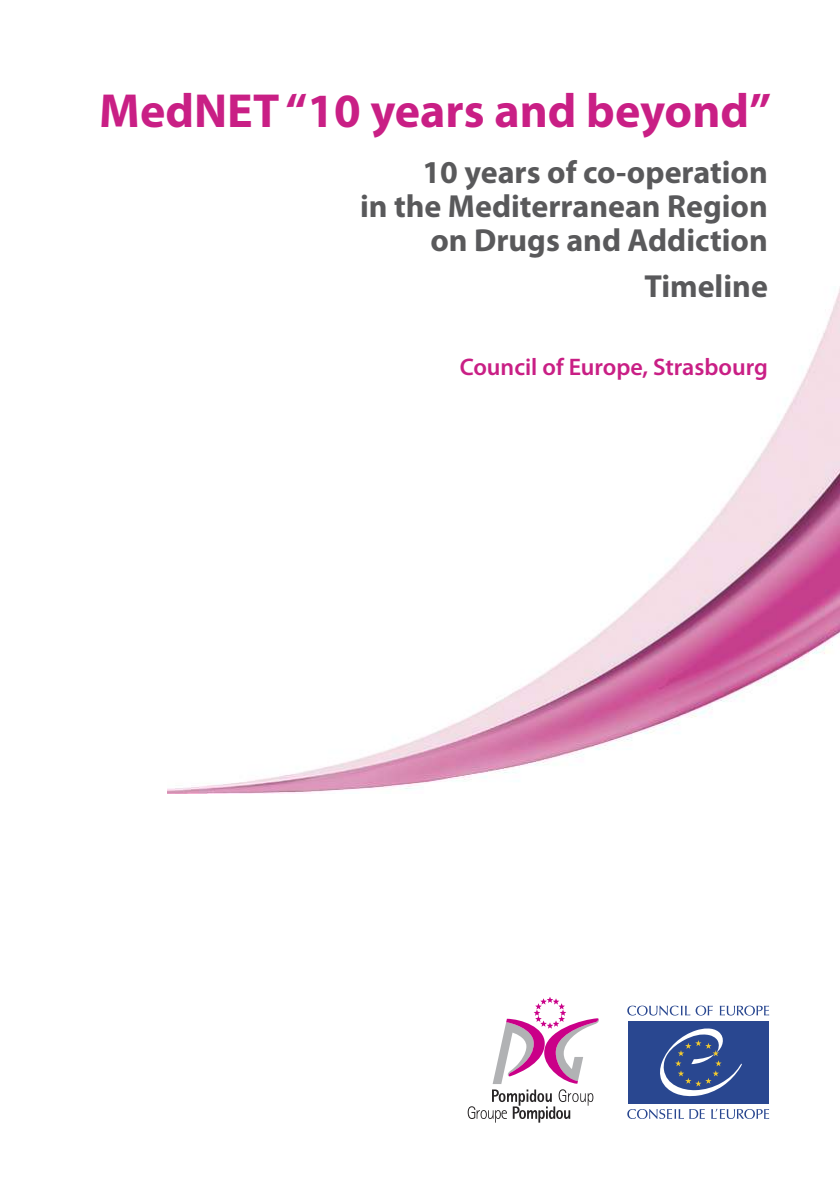
<style>
.page{position:relative;width:840px;height:1191px;background:#fff}
.page>*{position:absolute;margin:0;border:0;box-sizing:border-box;transform-origin:0 0}
.t1{font:700 48px "Myriad Pro";color:#c91f85}
.t2{font:700 32px/34px "Myriad Pro";color:#59595b;text-align:right}
.t3{font:600 24px "Myriad Pro";color:#c91f85}
</style>
<div class="page">
<img style="left:168px;top:291px;width:671px;height:502px">
<svg style="left:467px;top:997px;width:132px;height:125px"></svg>
<svg style="left:719px;top:1005px;width:49px;height:10px"></svg>
<svg style="left:627px;top:1005px;width:85px;height:10px"></svg>
<svg style="left:711px;top:1108px;width:57px;height:11px"></svg>
<svg style="left:689px;top:1109px;width:15px;height:9px"></svg>
<svg style="left:627px;top:1109px;width:56px;height:10px"></svg>
<div style="left:627px;top:1021px;width:141px;height:82px;background:#294790"></div>
<svg style="left:660px;top:1028px;width:82px;height:68px"></svg>
<h1 class="t1" style="left:99px;top:93px;width:673px">MedNET “10 years and beyond”</h1>
<p class="t2" style="left:360px;top:158px;width:409px">10 years of co-operation<br>in the Mediterranean Region on Drugs and Addiction</p>
<p class="t2" style="left:644px;top:272px;width:125px">Timeline</p>
<p class="t3" style="left:459px;top:353px;width:309px">Council of Europe, Strasbourg</p>
</div>
